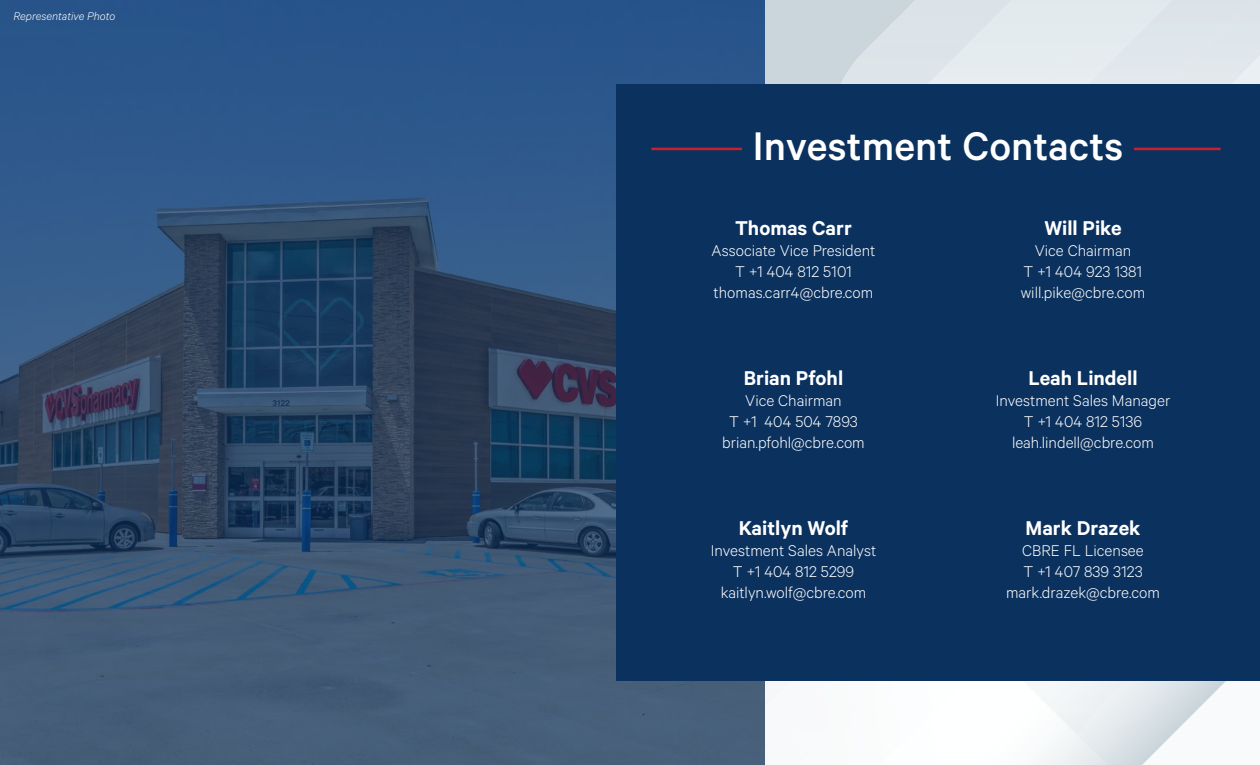
<style>
.page{position:relative;width:1260px;height:765px;background:#fff}
.page>*{position:absolute;margin:0;border:0;box-sizing:border-box;transform-origin:0 0}
.t1{font:500 45px "Calibre";color:#fff}
.t2{font:600 22.5px "Calibre";color:#fff}
.t3{font:300 17.5px/21px "Calibre";color:#fff;text-align:center}
.t4{font:italic 300 12.5px "Calibre";color:#fff}
</style>
<div class="page">
<img style="left:835px;top:0;width:48px;height:84px">
<img style="left:883px;top:0;width:215px;height:84px">
<img style="left:1078px;top:681px;width:148px;height:84px">
<img style="left:0;top:0;width:765px;height:765px">
<div style="left:617px;top:84px;width:643px;height:597px;background:#0b315e"></div>
<hr style="left:651px;top:148px;width:570px;height:2px;background:#ca2128">
<div style="left:742px;top:131px;width:392px;height:38px;background:#0b315e"></div>
<p class="t4" style="left:14px;top:9px;width:103px">Representative Photo</p>
<h1 class="t1" style="left:753px;top:120px;width:372px">Investment Contacts</h1>
<p class="t2" style="left:735px;top:215px;width:118px">Thomas Carr</p>
<p class="t3" style="left:712px;top:239px;width:165px">Associate Vice President<br>T +1 404 812 5101 thomas.carr4@cbre.com</p>
<p class="t2" style="left:744px;top:365px;width:101px">Brian Pfohl</p>
<p class="t3" style="left:722px;top:389px;width:144px">Vice Chairman<br>T +1 404 504 7893 brian.pfohl@cbre.com</p>
<p class="t2" style="left:739px;top:515px;width:111px">Kaitlyn Wolf</p>
<p class="t3" style="left:711px;top:539px;width:167px">Investment Sales Analyst<br>T +1 404 812 5299 kaitlyn.wolf@cbre.com</p>
<p class="t2" style="left:1044px;top:215px;width:79px">Will Pike</p>
<p class="t3" style="left:1021px;top:239px;width:126px">Vice Chairman<br>T +1 404 923 1381 will.pike@cbre.com</p>
<p class="t2" style="left:1028px;top:365px;width:111px">Leah Lindell</p>
<p class="t3" style="left:996px;top:389px;width:176px">Investment Sales Manager<br>T +1 404 812 5136 leah.lindell@cbre.com</p>
<p class="t2" style="left:1026px;top:515px;width:116px">Mark Drazek</p>
<p class="t3" style="left:1006px;top:539px;width:155px">CBRE FL Licensee<br>T +1 407 839 3123 mark.drazek@cbre.com</p>
</div>
